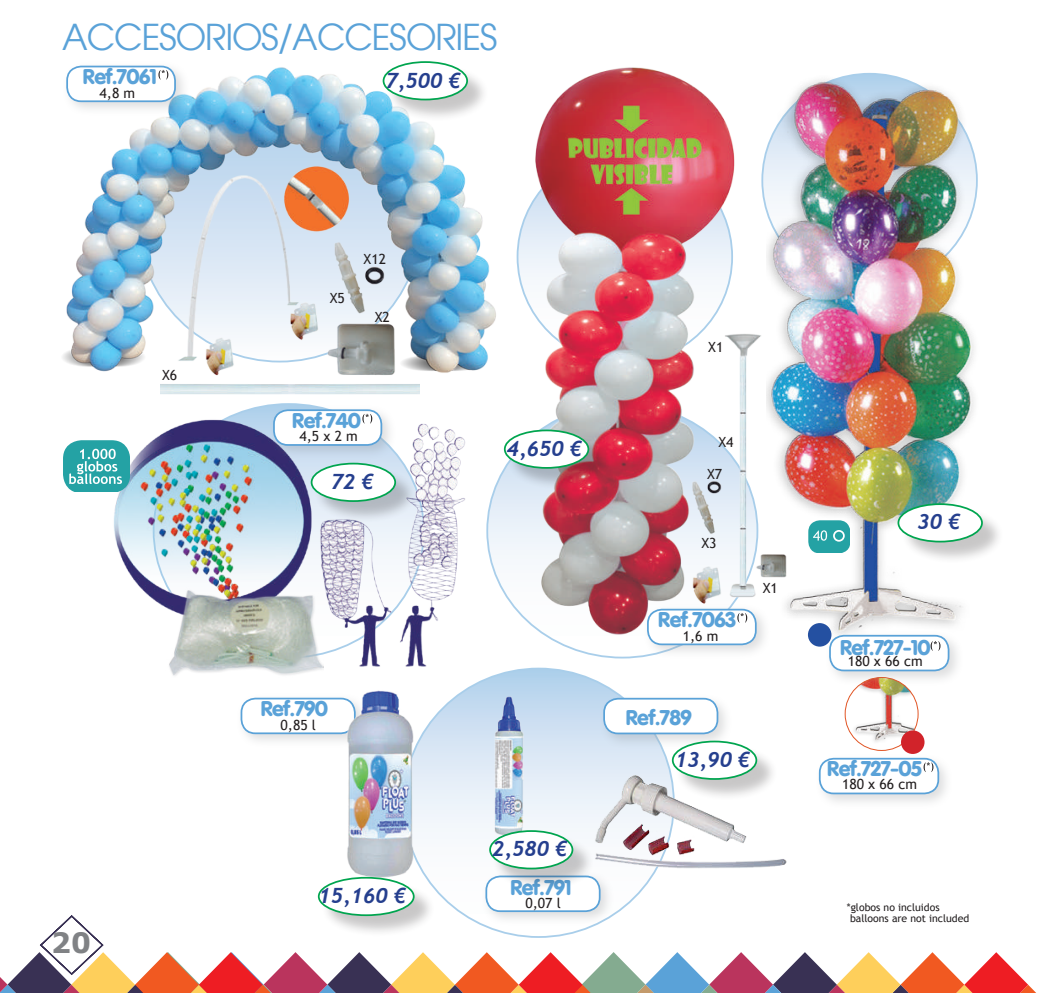
<style>
.page{position:relative;width:1042px;height:993px;background:#fff}
.page>*{position:absolute;margin:0;border:0;box-sizing:border-box;transform-origin:0 0}
.t1{font:35px "Avant Garde";letter-spacing:-.03em;color:#5aa2d8}
.t2{font:700 28px "Verdana";color:#808285}
.t3{font:900 21px "VAG Rounded Std";letter-spacing:-.03em;color:#5aa2d8}
.t4{font:italic 700 21px "Trebuchet";color:#253f8e}
.t5{font:14px "Trebuchet MS";color:#231f20}
.t6{font:10.5px/10.5px "Trebuchet MS";color:#231f20}
</style>
<div class="page">
<svg style="left:0;top:913px;width:1035px;height:79px"></svg>
<img style="left:62px;top:61px;width:409px;height:328px">
<img style="left:471px;top:67px;width:295px;height:580px">
<img style="left:766px;top:72px;width:212px;height:575px">
<svg style="left:404px;top:668px;width:270px;height:268px"></svg>
<img style="left:107px;top:403px;width:369px;height:266px">
<img style="left:165px;top:585px;width:158px;height:91px">
<div style="left:268px;top:404px;width:128px;height:56px;background:#8b8d90;opacity:.28"></div>
<div style="left:274px;top:410px;width:107px;height:35px;background:#fff;border-radius:14px"></div>
<div style="left:273px;top:409px;width:109px;height:36px;border:2px solid #5aa2d8;border-radius:14px"></div>
<div style="left:62px;top:61px;width:128px;height:55px;background:#8b8d90;opacity:.28"></div>
<div style="left:67px;top:66px;width:108px;height:35px;background:#fff;border-radius:14px"></div>
<div style="left:66px;top:66px;width:110px;height:36px;border:2px solid #5aa2d8;border-radius:14px"></div>
<svg style="left:63px;top:440px;width:66px;height:51px;background:#53b6b7"></svg>
<div style="left:314px;top:465px;width:103px;height:58px;background:#231f20;opacity:.25"></div>
<div style="left:312px;top:463px;width:83px;height:38px;background:#fff;border-radius:50%"></div>
<div style="left:311px;top:462px;width:85px;height:40px;border:2px solid #00a54f;border-radius:50%"></div>
<div style="left:901px;top:505px;width:103px;height:58px;background:#231f20;opacity:.25"></div>
<div style="left:898px;top:504px;width:84px;height:37px;background:#fff;border-radius:50%"></div>
<div style="left:897px;top:503px;width:86px;height:39px;border:2px solid #00a54f;border-radius:50%"></div>
<div style="left:236px;top:692px;width:134px;height:56px;background:#8b8d90;opacity:.28"></div>
<div style="left:241px;top:698px;width:114px;height:35px;background:#fff;border-radius:14px"></div>
<div style="left:241px;top:697px;width:115px;height:37px;border:2px solid #5aa2d8;border-radius:14px"></div>
<div style="left:814px;top:753px;width:139px;height:55px;background:#8b8d90;opacity:.28"></div>
<div style="left:820px;top:758px;width:118px;height:35px;background:#fff;border-radius:14px"></div>
<div style="left:819px;top:757px;width:120px;height:37px;border:2px solid #5aa2d8;border-radius:14px"></div>
<div style="left:808px;top:623px;width:23px;height:23px;background:#2450a1;border-radius:50%"></div>
<div style="left:808px;top:520px;width:42px;height:32px;background:#24a2a4;border-radius:12px"></div>
<svg style="left:813px;top:530px;width:14px;height:10px"></svg>
<div style="left:833px;top:530px;width:12px;height:11px;border:2px solid #fff;border-radius:50%"></div>
<img style="left:846px;top:685px;width:72px;height:62px">
<div style="left:386px;top:64px;width:103px;height:58px;background:#231f20;opacity:.25"></div>
<div style="left:383px;top:62px;width:84px;height:37px;background:#fff;border-radius:50%"></div>
<div style="left:383px;top:61px;width:85px;height:39px;border:2px solid #00a54f;border-radius:50%"></div>
<img style="left:333px;top:690px;width:90px;height:187px">
<img style="left:488px;top:693px;width:45px;height:147px">
<img style="left:572px;top:718px;width:219px;height:219px">
<div style="left:481px;top:870px;width:134px;height:56px;background:#8b8d90;opacity:.28"></div>
<div style="left:486px;top:876px;width:114px;height:34px;background:#fff;border-radius:14px"></div>
<div style="left:485px;top:875px;width:115px;height:36px;border:2px solid #5aa2d8;border-radius:14px"></div>
<div style="left:598px;top:693px;width:135px;height:55px;background:#8b8d90;opacity:.28"></div>
<div style="left:604px;top:698px;width:113px;height:35px;background:#fff;border-radius:14px"></div>
<div style="left:603px;top:697px;width:115px;height:37px;border:2px solid #5aa2d8;border-radius:14px"></div>
<div style="left:492px;top:832px;width:102px;height:58px;background:#231f20;opacity:.25"></div>
<div style="left:490px;top:830px;width:82px;height:38px;background:#fff;border-radius:50%"></div>
<div style="left:489px;top:829px;width:84px;height:40px;border:2px solid #00a54f;border-radius:50%"></div>
<div style="left:675px;top:743px;width:103px;height:58px;background:#231f20;opacity:.25"></div>
<div style="left:673px;top:741px;width:83px;height:37px;background:#fff;border-radius:50%"></div>
<div style="left:672px;top:740px;width:85px;height:39px;border:2px solid #00a54f;border-radius:50%"></div>
<div style="left:901px;top:730px;width:23px;height:23px;background:#d1232a;border-radius:50%"></div>
<div style="left:321px;top:879px;width:115px;height:58px;background:#231f20;opacity:.25"></div>
<div style="left:319px;top:877px;width:95px;height:37px;background:#fff;border-radius:50%"></div>
<div style="left:318px;top:876px;width:97px;height:39px;border:2px solid #00a54f;border-radius:50%"></div>
<div style="left:642px;top:604px;width:129px;height:55px;background:#8b8d90;opacity:.28"></div>
<div style="left:648px;top:609px;width:108px;height:35px;background:#fff;border-radius:14px"></div>
<div style="left:647px;top:608px;width:109px;height:37px;border:2px solid #5aa2d8;border-radius:14px"></div>
<div style="left:507px;top:432px;width:103px;height:58px;background:#231f20;opacity:.25"></div>
<div style="left:505px;top:430px;width:83px;height:37px;background:#fff;border-radius:50%"></div>
<div style="left:504px;top:429px;width:85px;height:39px;border:2px solid #00a54f;border-radius:50%"></div>
<svg style="left:158px;top:70px;width:10px;height:10px"></svg>
<svg style="left:737px;top:613px;width:10px;height:9px"></svg>
<svg style="left:923px;top:762px;width:10px;height:9px"></svg>
<div style="left:824px;top:630px;width:139px;height:55px;background:#8b8d90;opacity:.28"></div>
<div style="left:830px;top:635px;width:118px;height:35px;background:#fff;border-radius:14px"></div>
<div style="left:829px;top:634px;width:120px;height:37px;border:2px solid #5aa2d8;border-radius:14px"></div>
<svg style="left:930px;top:641px;width:10px;height:9px"></svg>
<svg style="left:362px;top:413px;width:10px;height:10px"></svg>
<img style="left:679px;top:321px;width:109px;height:291px">
<img style="left:161px;top:140px;width:259px;height:255px">
<h1 class="t1" style="left:62px;top:16px;width:437px">ACCESORIOS/ACCESORIES</h1>
<p class="t3" style="left:83px;top:64px;width:75px">Ref.7061</p>
<p class="t5" style="left:100px;top:84px;width:37px">4,8 m</p>
<p class="t4" style="left:385px;top:68px;width:77px">7,500 €</p>
<p class="t5" style="left:162px;top:366px;width:17px">X6</p>
<h2 class="t2" style="left:51px;top:923px;width:41px">20</h2>
<p class="t5" style="left:330px;top:289px;width:17px">X5</p>
<p class="t5" style="left:363px;top:250px;width:24px">X12</p>
<p class="t5" style="left:375px;top:308px;width:17px">X2</p>
<p class="t3" style="left:292px;top:407px;width:70px">Ref.740</p>
<p class="t5" style="left:299px;top:428px;width:60px">4,5 x 2 m</p>
<p class="t4" style="left:331px;top:468px;width:45px">72 €</p>
<p class="t3" style="left:261px;top:695px;width:69px">Ref.790</p>
<p class="t5" style="left:280px;top:716px;width:37px">0,85 l</p>
<p class="t4" style="left:319px;top:882px;width:89px">15,160 €</p>
<p class="t4" style="left:507px;top:436px;width:77px">4,650 €</p>
<p class="t4" style="left:492px;top:835px;width:77px">2,580 €</p>
<p class="t3" style="left:510px;top:874px;width:63px">Ref.791</p>
<p class="t5" style="left:525px;top:894px;width:37px">0,07 l</p>
<p class="t5" style="left:708px;top:338px;width:17px">X1</p>
<p class="t5" style="left:718px;top:434px;width:17px">X4</p>
<p class="t5" style="left:707px;top:465px;width:17px">X7</p>
<p class="t5" style="left:701px;top:534px;width:17px">X3</p>
<p class="t3" style="left:658px;top:606px;width:79px">Ref.7063</p>
<p class="t5" style="left:683px;top:627px;width:37px">1,6 m</p>
<p class="t5" style="left:763px;top:579px;width:17px">X1</p>
<p class="t3" style="left:626px;top:704px;width:67px">Ref.789</p>
<p class="t4" style="left:675px;top:746px;width:77px">13,90 €</p>
<p class="t4" style="left:917px;top:508px;width:45px">30 €</p>
<p class="t3" style="left:840px;top:634px;width:92px">Ref.727-10</p>
<p class="t5" style="left:848px;top:652px;width:76px">180 x 66 cm</p>
<p class="t3" style="left:827px;top:756px;width:96px">Ref.727-05</p>
<p class="t5" style="left:842px;top:775px;width:76px">180 x 66 cm</p>
<p class="t6" style="left:850px;top:902px;width:121px;text-indent:-3px">*globos no incluidos balloons are not included</p>
</div>
